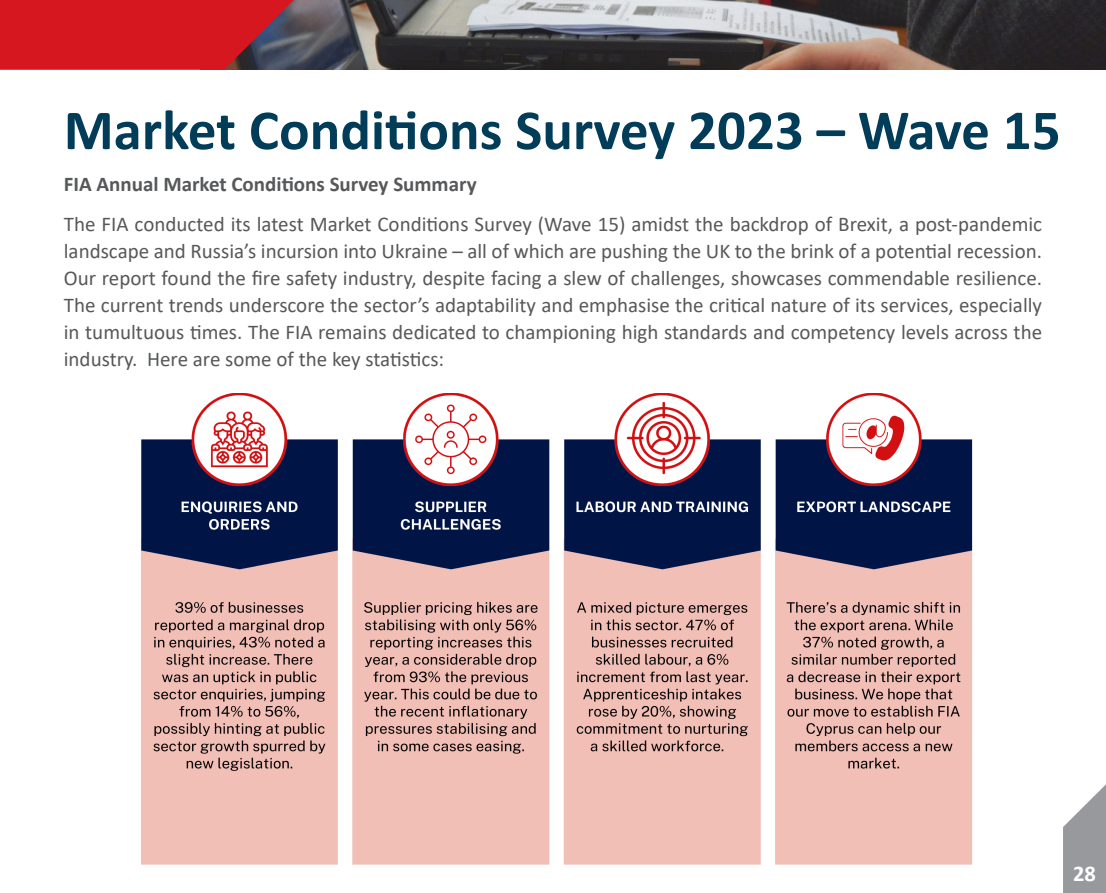
<style>
.page{position:relative;width:1106px;height:893px;background:#fff}
.page>*{position:absolute;margin:0;border:0;box-sizing:border-box;transform-origin:0 0}
.t1{font:700 57px "Calibri";color:#013c59}
.t2{font:700 22.5px "Calibri";color:#fff}
.t3{font:21px/27px "Calibri";color:#57585a;text-align:justify}
.t4{font:700 21px "Calibri";color:#57585a}
</style>
<div class="page">
<svg style="left:1063px;top:784px;width:43px;height:109px"></svg>
<img style="left:293px;top:0;width:813px;height:70px">
<svg style="left:0;top:0;width:293px;height:70px;background:#c51d26"></svg>
<img style="left:141px;top:393px;width:832px;height:472px">
<p class="t1" style="left:64px;top:90px;width:998px">Market Conditions Survey 2023 – Wave 15</p>
<p class="t4" style="left:64px;top:169px;width:414px">FIA Annual Market Conditions Survey Summary</p>
<p class="t3" style="left:64px;top:210px;width:979px">The FIA conducted its latest Market Conditions Survey (Wave 15) amidst the backdrop of Brexit, a post-pandemic landscape and Russia’s incursion into Ukraine – all of which are pushing the UK to the brink of a potential recession.<br>Our report found the fire safety industry, despite facing a slew of challenges, showcases commendable resilience.<br>The current trends underscore the sector’s adaptability and emphasise the critical nature of its services, especially in tumultuous times. The FIA remains dedicated to championing high standards and competency levels across the industry. Here are some of the key statistics:</p>
<p class="t2" style="left:1073px;top:858px;width:24px">28</p>
</div>
